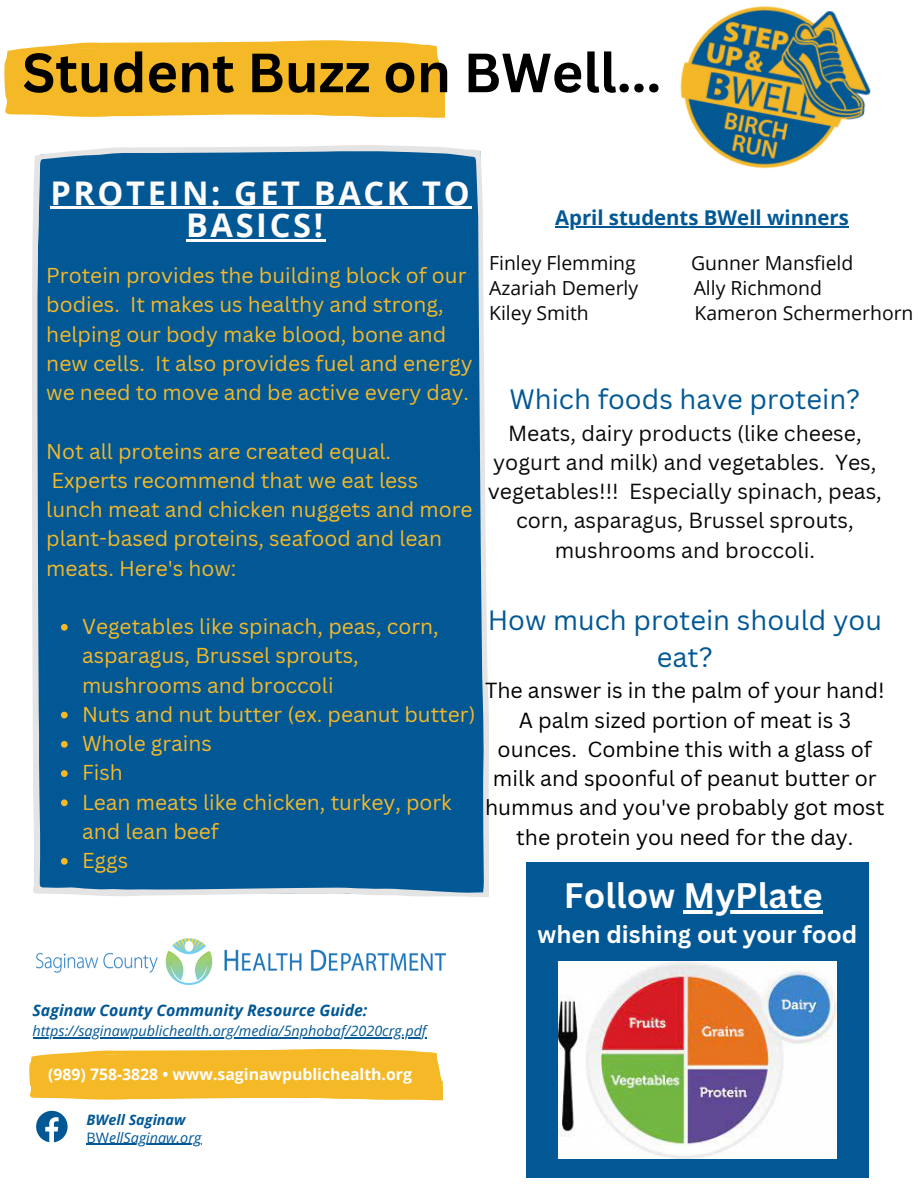
<style>
.page{position:relative;width:918px;height:1188px;background:#fff}
.page>*{position:absolute;margin:0;border:0;box-sizing:border-box;transform-origin:0 0}
.t1{font:700 54px "Canva Sans";color:#000}
.t2{font:700 34.5px "Canva Sans";color:#fff}
.t3{font:700 32.7px/32.7px "Open Sans";letter-spacing:.08em;color:#fefbfb;text-align:center}
.t4{font:27.3px/37.2px "Canva Sans";color:#025895;text-align:center}
.t5{font:700 24px "Canva Sans";color:#fff}
.t6{font:21.3px/29.2px "Canva Sans";color:#000;text-align:center}
.t7{font:21.3px/29.2px "Canva Sans";color:#0a0909;text-align:center}
.t8{font:21px/29.2px "Canva Sans";color:#f5b928}
.t9{font:700 20.4px "Open Sans";color:#025895}
.t10{font:19.35px "Open Sans";color:#0a0909}
.t11{font:italic 700 15.9px "Open Sans";color:#025895}
.t12{font:700 15.75px "Open Sans";color:#fff}
.t13{font:italic 14.4px "Open Sans";color:#025895}
.t14{font:italic 700 14.4px "Open Sans";color:#025895}
.s1{font-style:normal}
</style>
<div class="page">
<svg style="left:4px;top:40px;width:441px;height:78px;background:#f5be38"></svg>
<div style="left:32px;top:145px;width:457px;height:752px;background:#025895"></div>
<img style="left:36px;top:938px;width:410px;height:46px">
<svg style="left:29px;top:1049px;width:414px;height:51px;background:#f5bd36"></svg>
<img style="left:680px;top:6px;width:191px;height:163px">
<svg style="left:36px;top:1111px;width:32px;height:31px"></svg>
<div style="left:526px;top:863px;width:342px;height:315px;background:#025895"></div>
<img style="left:558px;top:961px;width:278px;height:197px">
<hr style="left:50px;top:207px;width:422px;height:2px;background:#fefbfb">
<hr style="left:186px;top:239px;width:140px;height:3px;background:#fefbfb">
<hr style="left:555px;top:227px;width:294px;height:1px;background:#025895">
<svg style="left:87px;top:1144px;width:22px;height:1px"></svg>
<hr style="left:109px;top:1144px;width:92px;height:1px;background:#025895">
<hr style="left:33px;top:1037px;width:393px;height:1px;background:#025895">
<svg style="left:61px;top:624px;width:7px;height:7px"></svg>
<svg style="left:61px;top:712px;width:7px;height:6px"></svg>
<svg style="left:61px;top:741px;width:7px;height:7px"></svg>
<svg style="left:61px;top:770px;width:7px;height:7px"></svg>
<svg style="left:61px;top:799px;width:7px;height:7px"></svg>
<svg style="left:61px;top:858px;width:7px;height:7px"></svg>
<hr style="left:684px;top:910px;width:139px;height:4px;background:#fff">
<p class="t1" style="left:22px;top:35px;width:640px">Student Buzz on BWell...</p>
<p class="t3" style="left:50px;top:176px;width:421px">PROTEIN: GET BACK TO<br>BASICS!</p>
<p class="t8" style="left:46px;top:260px;width:428px">Protein provides the building block of our bodies. It makes us healthy and strong, helping our body make blood, bone and new cells. It also provides fuel and energy we need to move and be active every day.</p>
<p class="t8" style="left:46px;top:436px;width:428px">Not all proteins are created equal.<br>Experts recommend that we eat less lunch meat and chicken nuggets and more plant-based proteins, seafood and lean meats. Here's how:</p>
<p class="t9" style="left:555px;top:204px;width:295px">April students BWell winners</p>
<p class="t10" style="left:489px;top:250px;width:148px">Finley Flemming</p>
<p class="t10" style="left:691px;top:250px;width:164px">Gunner Mansfield</p>
<p class="t10" style="left:489px;top:275px;width:151px">Azariah Demerly</p>
<p class="t10" style="left:694px;top:275px;width:130px">Ally Richmond</p>
<p class="t10" style="left:489px;top:299px;width:101px">Kiley Smith</p>
<p class="t10" style="left:695px;top:299px;width:220px">Kameron Schermerhorn</p>
<p class="t4" style="left:509px;top:380px;width:352px">Which foods have protein?</p>
<p class="t7" style="left:488px;top:418px;width:396px">Meats, dairy products (like cheese, yogurt and milk) and vegetables. Yes, vegetables!!! Especially spinach, peas, corn, asparagus, Brussel sprouts, mushrooms and broccoli.</p>
<p class="t8" style="left:82px;top:611px;width:358px">Vegetables like spinach, peas, corn, asparagus, Brussel sprouts, mushrooms and broccoli</p>
<p class="t8" style="left:82px;top:699px;width:395px">Nuts and nut butter (ex. peanut butter)</p>
<p class="t8" style="left:82px;top:728px;width:131px">Whole grains</p>
<p class="t8" style="left:82px;top:758px;width:42px">Fish</p>
<p class="t8" style="left:82px;top:787px;width:371px">Lean meats like chicken, turkey, pork and lean beef</p>
<p class="t8" style="left:82px;top:845px;width:48px">Eggs</p>
<p class="t4" style="left:488px;top:601px;width:396px">How much protein should you eat?</p>
<p class="t6" style="left:485px;top:675px;width:401px">The answer is in the palm of your hand!</p>
<p class="t6" style="left:485px;top:705px;width:401px">A palm sized portion of meat is 3 ounces. Combine this with a glass of milk and spoonful of peanut butter or hummus and you've probably got most the protein you need for the day.</p>
<p class="t2" style="left:564px;top:871px;width:260px">Follow MyPlate</p>
<p class="t5" style="left:537px;top:917px;width:321px">when dishing out your food</p>
<p class="t11" style="left:33px;top:999px;width:336px">Saginaw County Community Resource Guide:</p>
<p class="t13" style="left:33px;top:1021px;width:395px">https://saginawpublichealth.org/media/5nphobaf/2020crg.pdf</p>
<p class="t12" style="left:48px;top:1063px;width:365px">(989) 758-3828 • www.saginawpublichealth.org</p>
<p class="t14" style="left:87px;top:1109px;width:100px">BWell Saginaw</p>
<p class="t13" style="left:87px;top:1127px;width:116px"><span class="s1">BW</span>ellSaginaw.org</p>
</div>
